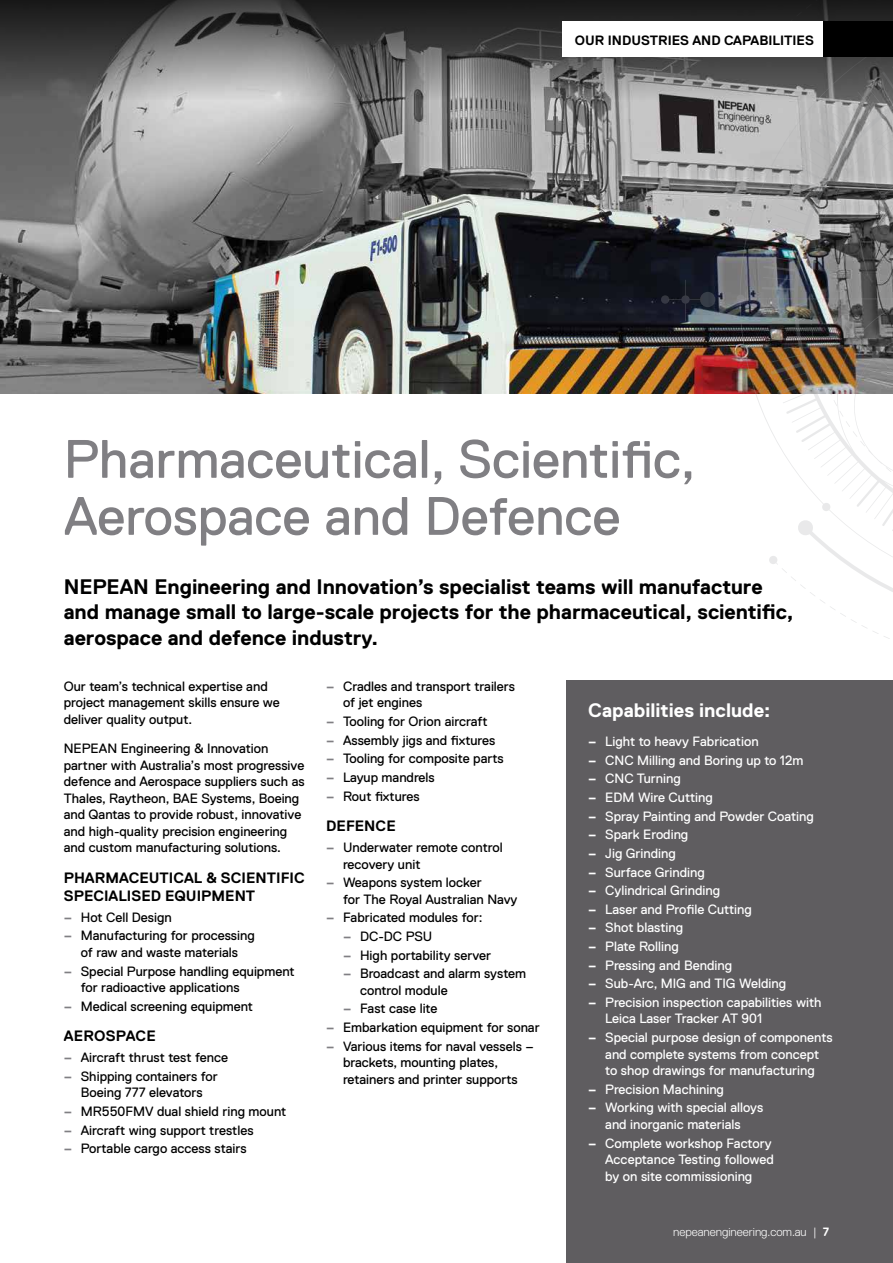
<style>
.page{position:relative;width:893px;height:1263px;background:#fff}
.page>*{position:absolute;margin:0;border:0;box-sizing:border-box;transform-origin:0 0}
.t1{font:54px/57px "Replica Pro";color:#807f83}
.t2{font:700 21px/25.5px "Replica Pro";letter-spacing:-.005em;color:#000}
.t3{font:700 19.5px "Replica Pro";color:#fff}
.t4{font:700 15px/18px "Replica Pro";letter-spacing:.005em;color:#000}
.t5{font:13.5px/16.5px "Replica Pro";color:#000}
.t6{font:13.5px/16.5px "Replica Pro";color:#fff}
.t7{font:700 13.5px "Replica Pro";color:#000}
.t8{font:300 12px "Replica Std";color:#fff}
.s1{font-family:"Replica Std";font-weight:700;color:#807f83}
.s2{font-family:"Replica Std";font-weight:700}
.s3{font-weight:700}
</style>
<div class="page">
<img style="left:1px;top:100px;width:707px;height:293px">
<img style="left:708px;top:100px;width:185px;height:492px">
<svg style="left:810px;top:121px;width:83px;height:167px;background:#858585"></svg>
<svg style="left:661px;top:280px;width:54px;height:41px;background:#262b38"></svg>
<svg style="left:769px;top:555px;width:121px;height:84px"></svg>
<img style="left:0;top:0;width:1px;height:393px">
<svg style="left:0;top:0;width:893px;height:100px;background:#595959"></svg>
<div style="left:562px;top:21px;width:267px;height:36px;background:#fff"></div>
<div style="left:567px;top:680px;width:326px;height:583px;background:#5f5d60"></div>
<div style="left:823px;top:21px;width:70px;height:36px;background:#000"></div>
<p class="t7" style="left:575px;top:32px;width:240px">OUR INDUSTRIES AND CAPABILITIES</p>
<h1 class="t1" style="left:64px;top:431px;width:633px">Pharmaceutical, Scientific,<br>Aerospace and Defence</h1>
<h2 class="t2" style="left:64px;top:574px;width:731px">NEPEAN Engineering and Innovation’s specialist teams will manufacture and manage small to large-scale projects for the pharmaceutical, scientific, aerospace and defence industry.</h2>
<p class="t5" style="left:64px;top:678px;width:218px">Our team’s technical expertise and project management skills ensure we deliver quality output.</p>
<p class="t5" style="left:64px;top:740px;width:242px">NEPEAN Engineering &amp; Innovation partner with Australia’s most progressive defence and Aerospace suppliers such as Thales, Raytheon, BAE Systems, Boeing and Qantas to provide robust, innovative and high-quality precision engineering and custom manufacturing solutions.</p>
<p class="t4" style="left:64px;top:869px;width:242px">PHARMACEUTICAL &amp; SCIENTIFIC<br>SPECIALISED EQUIPMENT</p>
<p class="t5" style="left:64px;top:909px;width:109px"><span class="s1">–</span> Hot Cell Design</p>
<p class="t5" style="left:64px;top:927px;width:193px;text-align:center"><span class="s1">–</span> Manufacturing for processing of raw and waste materials</p>
<p class="t5" style="left:81px;top:963px;width:215px;text-indent:-17px"><span class="s1">–</span> Special Purpose handling equipment for radioactive applications</p>
<p class="t5" style="left:64px;top:998px;width:191px"><span class="s1">–</span> Medical screening equipment</p>
<p class="t4" style="left:64px;top:1027px;width:93px">AEROSPACE</p>
<p class="t5" style="left:64px;top:1049px;width:166px"><span class="s1">–</span> Aircraft thrust test fence</p>
<p class="t5" style="left:64px;top:1068px;width:156px;text-align:center"><span class="s1">–</span> Shipping containers for<br>Boeing 777 elevators</p>
<p class="t5" style="left:64px;top:1103px;width:224px"><span class="s1">–</span> MR550FMV dual shield ring mount</p>
<p class="t5" style="left:64px;top:1122px;width:191px"><span class="s1">–</span> Aircraft wing support trestles</p>
<p class="t5" style="left:64px;top:1140px;width:184px"><span class="s1">–</span> Portable cargo access stairs</p>
<p class="t5" style="left:343px;top:678px;width:173px;text-indent:-17px"><span class="s1">–</span> Cradles and transport trailers of jet engines</p>
<p class="t5" style="left:326px;top:713px;width:163px"><span class="s1">–</span> Tooling for Orion aircraft</p>
<p class="t5" style="left:326px;top:732px;width:171px"><span class="s1">–</span> Assembly jigs and fixtures</p>
<p class="t5" style="left:326px;top:750px;width:179px"><span class="s1">–</span> Tooling for composite parts</p>
<p class="t5" style="left:326px;top:769px;width:110px"><span class="s1">–</span> Layup mandrels</p>
<p class="t5" style="left:326px;top:788px;width:95px"><span class="s1">–</span> Rout fixtures</p>
<p class="t4" style="left:326px;top:817px;width:71px">DEFENCE</p>
<p class="t5" style="left:343px;top:839px;width:161px;text-indent:-17px"><span class="s1">–</span> Underwater remote control recovery unit</p>
<p class="t5" style="left:343px;top:874px;width:176px;text-indent:-17px"><span class="s1">–</span> Weapons system locker<br>for The Royal Australian Navy</p>
<p class="t5" style="left:326px;top:909px;width:158px"><span class="s1">–</span> Fabricated modules for:</p>
<p class="t5" style="left:343px;top:928px;width:91px"><span class="s1">–</span> DC-DC PSU</p>
<p class="t5" style="left:343px;top:947px;width:150px"><span class="s1">–</span> High portability server</p>
<p class="t5" style="left:360px;top:965px;width:168px;text-indent:-17px"><span class="s1">–</span> Broadcast and alarm system control module</p>
<p class="t5" style="left:343px;top:1000px;width:96px"><span class="s1">–</span> Fast case lite</p>
<p class="t5" style="left:326px;top:1019px;width:215px"><span class="s1">–</span> Embarkation equipment for sonar</p>
<p class="t5" style="left:343px;top:1038px;width:192px;text-indent:-17px"><span class="s1">–</span> Various items for naval vessels – brackets, mounting plates, retainers and printer supports</p>
<h3 class="t3" style="left:588px;top:699px;width:184px">Capabilities include:</h3>
<p class="t6" style="left:588px;top:733px;width:172px"><span class="s2">–</span> Light to heavy Fabrication</p>
<p class="t6" style="left:588px;top:752px;width:217px"><span class="s2">–</span> CNC Milling and Boring up to 12m</p>
<p class="t6" style="left:588px;top:770px;width:94px"><span class="s2">–</span> CNC Turning</p>
<p class="t6" style="left:588px;top:789px;width:126px"><span class="s2">–</span> EDM Wire Cutting</p>
<p class="t6" style="left:588px;top:808px;width:227px"><span class="s2">–</span> Spray Painting and Powder Coating</p>
<p class="t6" style="left:588px;top:826px;width:102px"><span class="s2">–</span> Spark Eroding</p>
<p class="t6" style="left:588px;top:845px;width:89px"><span class="s2">–</span> Jig Grinding</p>
<p class="t6" style="left:588px;top:864px;width:118px"><span class="s2">–</span> Surface Grinding</p>
<p class="t6" style="left:588px;top:882px;width:134px"><span class="s2">–</span> Cylindrical Grinding</p>
<p class="t6" style="left:588px;top:901px;width:165px"><span class="s2">–</span> Laser and Profile Cutting</p>
<p class="t6" style="left:588px;top:920px;width:96px"><span class="s2">–</span> Shot blasting</p>
<p class="t6" style="left:588px;top:938px;width:92px"><span class="s2">–</span> Plate Rolling</p>
<p class="t6" style="left:588px;top:957px;width:146px"><span class="s2">–</span> Pressing and Bending</p>
<p class="t6" style="left:588px;top:975px;width:199px"><span class="s2">–</span> Sub-Arc, MIG and TIG Welding</p>
<p class="t6" style="left:605px;top:994px;width:218px;text-indent:-17px"><span class="s2">–</span> Precision inspection capabilities with<br>Leica Laser Tracker AT 901</p>
<p class="t6" style="left:588px;top:1029px;width:246px;text-align:center"><span class="s2">–</span> Special purpose design of components and complete systems from concept<br>to shop drawings for manufacturing</p>
<p class="t6" style="left:588px;top:1081px;width:137px"><span class="s2">–</span> Precision Machining</p>
<p class="t6" style="left:588px;top:1099px;width:177px;text-align:center"><span class="s2">–</span> Working with special alloys and inorganic materials</p>
<p class="t6" style="left:605px;top:1135px;width:170px;text-indent:-17px"><span class="s2">–</span> Complete workshop Factory<br>Acceptance Testing followed by on site commissioning</p>
<p class="t8" style="left:673px;top:1225px;width:157px">nepeanengineering.com.au | <span class="s3">7</span></p>
</div>
